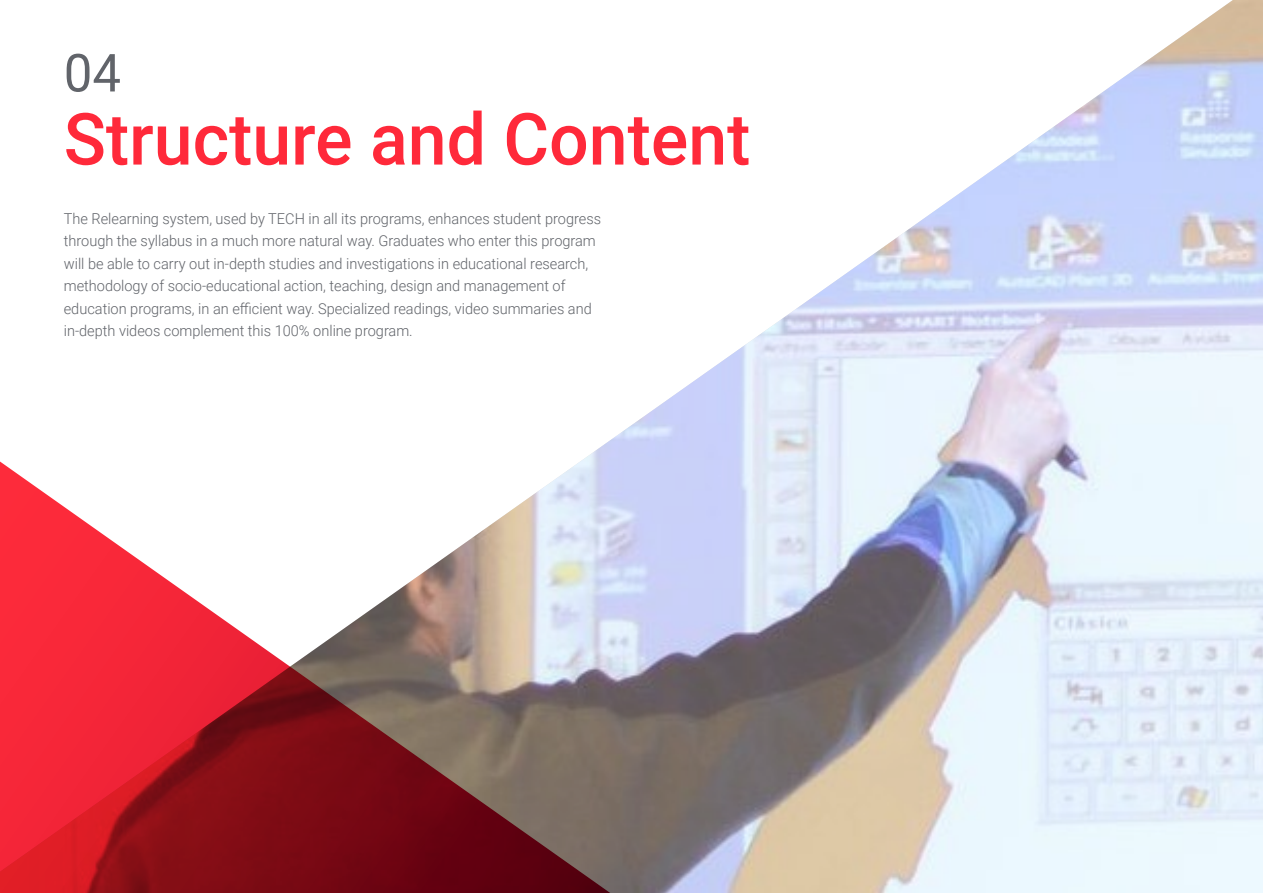
<style>
.page{position:relative;width:1263px;height:893px;background:#fff}
.page>*{position:absolute;margin:0;border:0;box-sizing:border-box;transform-origin:0 0}
.t1{font:500 72px "Roboto";color:#ff293a}
.t2{font:52.5px "Roboto";color:#61646a}
.t3{font:300 15px/22.5px "Roboto";color:#61646a}
</style>
<div class="page">
<img style="left:602px;top:0;width:661px;height:893px">
<svg style="left:0;top:446px;width:640px;height:447px"></svg>
<h2 class="t2" style="left:64px;top:36px;width:59px">04</h2>
<h1 class="t1" style="left:64px;top:89px;width:688px">Structure and Content</h1>
<p class="t3" style="left:64px;top:207px;width:539px">The Relearning system, used by TECH in all its programs, enhances student progress through the syllabus in a much more natural way. Graduates who enter this program will be able to carry out in-depth studies and investigations in educational research, methodology of socio-educational action, teaching, design and management of education programs, in an efficient way. Specialized readings, video summaries and in-depth videos complement this 100% online program.</p>
</div>
